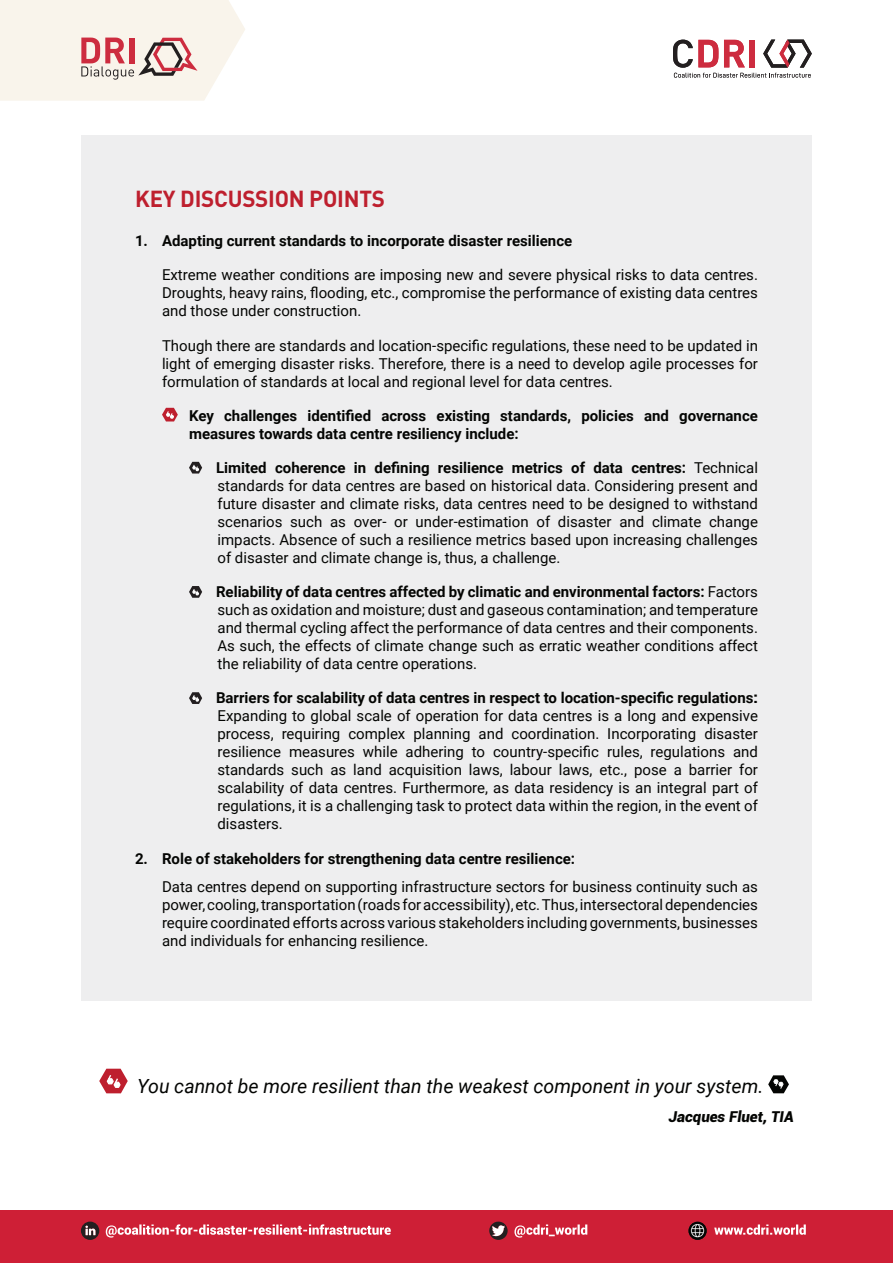
<style>
.page{position:relative;width:893px;height:1263px;background:#fff}
.page>*{position:absolute;margin:0;border:0;box-sizing:border-box;transform-origin:0 0}
.t1{font:700 22.95px "DINOT";letter-spacing:-.01em;color:#be1f2e}
.t2{font:italic 19.5px "Roboto";color:#040503}
.t3{font:15px/18px "Roboto";color:#040503;text-align:justify}
.t4{font:700 15px/18px "Roboto";color:#040503}
.t5{font:italic 900 15px "Roboto";color:#040503}
.s1{font-weight:700}
.s2{font-weight:900}
</style>
<div class="page">
<svg style="left:0;top:0;width:245px;height:101px;background:#f2e6e0"></svg>
<svg style="left:673px;top:40px;width:139px;height:38px"></svg>
<div style="left:749px;top:40px;width:6px;height:27px;background:#cd2c3f"></div>
<div style="left:0;top:1210px;width:893px;height:53px;background:#ce1f36"></div>
<svg style="left:81px;top:1221px;width:18px;height:19px"></svg>
<svg style="left:106px;top:1224px;width:285px;height:13px"></svg>
<svg style="left:489px;top:1221px;width:19px;height:19px"></svg>
<svg style="left:514px;top:1224px;width:73px;height:13px"></svg>
<svg style="left:714px;top:1224px;width:92px;height:11px"></svg>
<img style="left:688px;top:1222px;width:19px;height:18px;border-radius:9px">
<div style="left:81px;top:135px;width:731px;height:865px;background:#eeeeef"></div>
<svg style="left:162px;top:408px;width:16px;height:13px"></svg>
<svg style="left:189px;top:462px;width:13px;height:11px"></svg>
<svg style="left:189px;top:586px;width:13px;height:12px"></svg>
<svg style="left:189px;top:692px;width:13px;height:12px"></svg>
<svg style="left:99px;top:1069px;width:29px;height:24px"></svg>
<svg style="left:768px;top:1075px;width:21px;height:18px"></svg>
<h1 class="t1" style="left:135px;top:183px;width:251px">KEY DISCUSSION POINTS</h1>
<p class="t4" style="left:135px;top:231px;width:439px">1. Adapting current standards to incorporate disaster resilience</p>
<p class="t3" style="left:162px;top:265px;width:597px">Extreme weather conditions are imposing new and severe physical risks to data centres.<br>Droughts, heavy rains, flooding, etc., compromise the performance of existing data centres and those under construction.</p>
<p class="t3" style="left:162px;top:336px;width:597px">Though there are standards and location-specific regulations, these need to be updated in light of emerging disaster risks. Therefore, there is a need to develop agile processes for formulation of standards at local and regional level for data centres.</p>
<p class="t4" style="left:189px;top:406px;width:570px">Key challenges identified across existing standards, policies and governance measures towards data centre resiliency include:</p>
<p class="t3" style="left:216px;top:458px;width:543px"><span class="s1">Limited coherence in defining resilience metrics of data centres:</span> Technical standards for data centres are based on historical data. Considering present and future disaster and climate risks, data centres need to be designed to withstand scenarios such as over- or under-estimation of disaster and climate change impacts. Absence of such a resilience metrics based upon increasing challenges of disaster and climate change is, thus, a challenge.</p>
<p class="t3" style="left:216px;top:582px;width:543px"><span class="s1">Reliability of data centres affected by climatic and environmental factors:</span> Factors such as oxidation and moisture; dust and gaseous contamination; and temperature and thermal cycling affect the performance of data centres and their components.<br>As such, the effects of climate change such as erratic weather conditions affect the reliability of data centre operations.</p>
<p class="t3" style="left:216px;top:688px;width:543px"><span class="s1">Barriers for scalability of data centres in respect to location-specific regulations</span><span class="s2">:<br></span>Expanding to global scale of operation for data centres is a long and expensive process, requiring complex planning and coordination. Incorporating disaster resilience measures while adhering to country-specific rules, regulations and standards such as land acquisition laws, labour laws, etc., pose a barrier for scalability of data centres. Furthermore, as data residency is an integral part of regulations, it is a challenging task to protect data within the region, in the event of disasters.</p>
<p class="t4" style="left:135px;top:849px;width:442px">2. Role of stakeholders for strengthening data centre resilience:</p>
<p class="t3" style="left:162px;top:877px;width:597px">Data centres depend on supporting infrastructure sectors for business continuity such as power, cooling, transportation (roads for accessibility), etc. Thus, intersectoral dependencies require coordinated efforts across various stakeholders including governments, businesses and individuals for enhancing resilience.</p>
<h2 class="t2" style="left:137px;top:1073px;width:628px">You cannot be more resilient than the weakest component in your system.</h2>
<p class="t5" style="left:669px;top:1106px;width:126px">Jacques Fluet, TIA</p>
</div>
